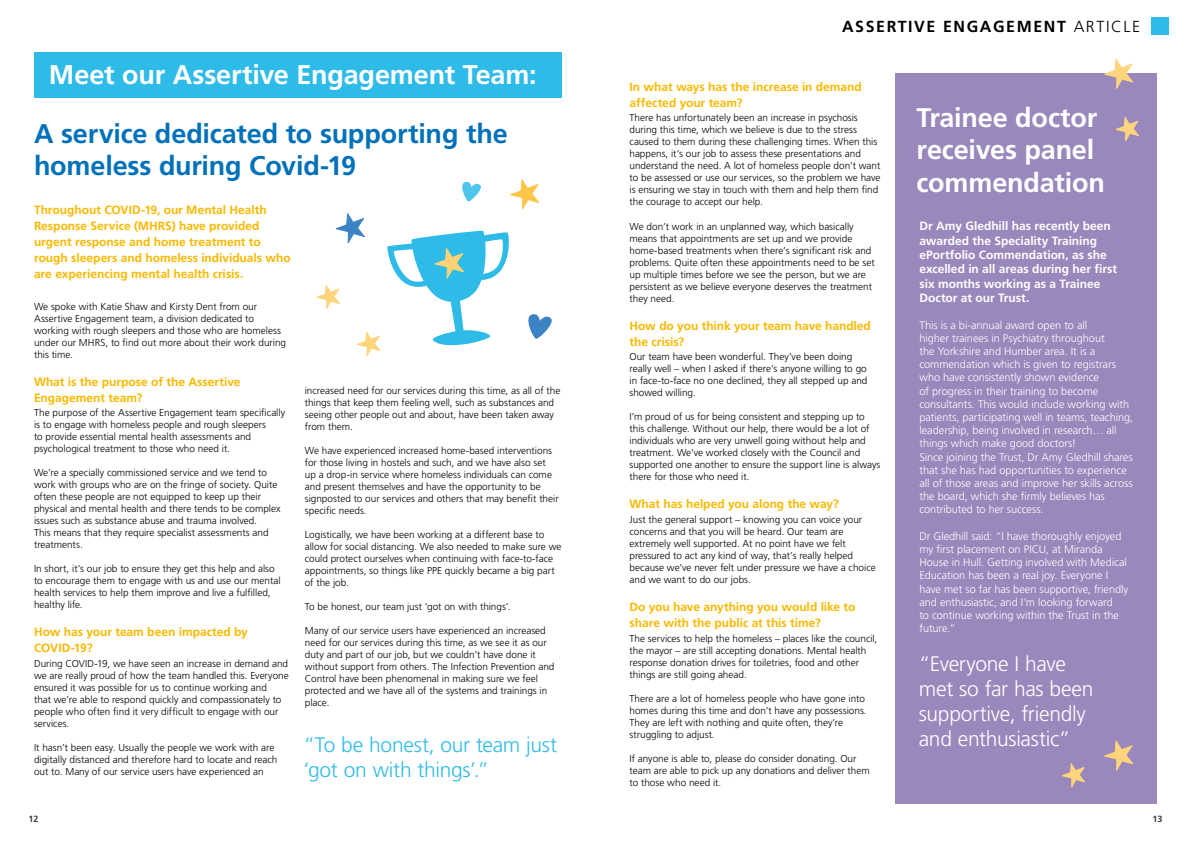
<style>
.page{position:relative;width:1191px;height:842px;background:#fff}
.page>*{position:absolute;margin:0;border:0;box-sizing:border-box;transform-origin:0 0}
.t1{font:700 27px/32.4px "Frutiger LT Std";letter-spacing:-.005em;color:#fff}
.t2{font:700 27px/32.4px "Frutiger LT Std";letter-spacing:-.005em;color:#0071b9}
.t3{font:300 21px/25.2px "Frutiger LT Std";letter-spacing:-.015em;color:#fff}
.t4{font:300 21px "Frutiger LT Std";letter-spacing:-.015em;color:#2fbbe8}
.t5{font:700 16px "Frutiger LT Std";letter-spacing:.1em;color:#000}
.t6{font:700 12px/16px "Frutiger LT Std";letter-spacing:-.005em;color:#fbb800}
.t7{font:700 12px/14.4px "Frutiger LT Std";letter-spacing:-.005em;color:#fff}
.t8{font:300 11px/13.2px "Frutiger LT Std";letter-spacing:-.005em;color:#fff}
.t9{font:300 10px/12px "Frutiger LT Std";color:#000}
.t10{font:700 9px "Frutiger LT Std";color:#3c3c3b}
.s1{font-weight:300}
</style>
<div class="page">
<div style="left:34px;top:52px;width:527px;height:45px;background:#2fbbe8"></div>
<div style="left:895px;top:74px;width:262px;height:730px;background:#9a87bc"></div>
<div style="left:1151px;top:17px;width:17px;height:17px;background:#2fbbe8"></div>
<svg style="left:1104px;top:58px;width:30px;height:31px"></svg>
<svg style="left:1115px;top:117px;width:24px;height:24px"></svg>
<svg style="left:1104px;top:740px;width:30px;height:31px"></svg>
<svg style="left:1061px;top:763px;width:24px;height:25px"></svg>
<svg style="left:357px;top:332px;width:24px;height:24px"></svg>
<svg style="left:510px;top:179px;width:30px;height:31px"></svg>
<svg style="left:336px;top:213px;width:29px;height:31px"></svg>
<svg style="left:528px;top:314px;width:24px;height:25px"></svg>
<svg style="left:387px;top:230px;width:122px;height:116px"></svg>
<svg style="left:316px;top:285px;width:24px;height:24px"></svg>
<svg style="left:462px;top:181px;width:19px;height:21px"></svg>
<h3 class="t5" style="left:842px;top:17px;width:300px">ASSERTIVE ENGAGEMENT <span class="s1">ARTICLE</span></h3>
<h1 class="t1" style="left:49px;top:59px;width:489px">Meet our Assertive Engagement Team:</h1>
<p class="t6" style="left:629px;top:79px;width:234px">In what ways has the increase in demand affected your team?</p>
<p class="t9" style="left:629px;top:112px;width:252px">There has unfortunately been an increase in psychosis during this time, which we believe is due to the stress caused to them during these challenging times. When this happens, it’s our job to assess these presentations and understand the need. A lot of homeless people don’t want to be assessed or use our services, so the problem we have is ensuring we stay in touch with them and help them find the courage to accept our help.</p>
<p class="t9" style="left:629px;top:220px;width:247px">We don’t work in an unplanned way, which basically means that appointments are set up and we provide home-based treatments when there’s significant risk and problems. Quite often these appointments need to be set up multiple times before we see the person, but we are persistent as we believe everyone deserves the treatment they need.</p>
<p class="t6" style="left:629px;top:317px;width:243px">How do you think your team have handled the crisis?</p>
<p class="t9" style="left:629px;top:351px;width:239px">Our team have been wonderful. They’ve been doing really well – when I asked if there’s anyone willing to go in face-to-face no one declined, they all stepped up and showed willing.</p>
<p class="t9" style="left:629px;top:411px;width:252px">I’m proud of us for being consistent and stepping up to this challenge. Without our help, there would be a lot of individuals who are very unwell going without help and treatment. We’ve worked closely with the Council and supported one another to ensure the support line is always there for those who need it.</p>
<p class="t6" style="left:629px;top:496px;width:211px">What has helped you along the way?</p>
<p class="t9" style="left:629px;top:514px;width:248px">Just the general support – knowing you can voice your concerns and that you will be heard. Our team are extremely well supported. At no point have we felt pressured to act any kind of way, that’s really helped because we’ve never felt under pressure we have a choice and we want to do our jobs.</p>
<p class="t6" style="left:629px;top:599px;width:227px">Do you have anything you would like to share with the public at this time?</p>
<p class="t9" style="left:629px;top:633px;width:249px">The services to help the homeless – places like the council, the mayor – are still accepting donations. Mental health response donation drives for toiletries, food and other things are still going ahead.</p>
<p class="t9" style="left:629px;top:693px;width:239px">There are a lot of homeless people who have gone into homes during this time and don’t have any possessions.<br>They are left with nothing and quite often, they’re struggling to adjust.</p>
<p class="t9" style="left:629px;top:753px;width:242px">If anyone is able to, please do consider donating. Our team are able to pick up any donations and deliver them to those who need it.</p>
<h1 class="t1" style="left:916px;top:101px;width:190px">Trainee doctor receives panel commendation</h1>
<h1 class="t2" style="left:34px;top:117px;width:475px">A service dedicated to supporting the homeless during Covid-19</h1>
<p class="t6" style="left:34px;top:202px;width:258px">Throughout COVID-19, our Mental Health Response Service (MHRS) have provided urgent response and home treatment to rough sleepers and homeless individuals who are experiencing mental health crisis.</p>
<p class="t7" style="left:919px;top:219px;width:199px">Dr Amy Gledhill has recently been awarded the Speciality Training ePortfolio Commendation, as she excelled in all areas during her first six months working as a Trainee<br>Doctor at our Trust.</p>
<p class="t8" style="left:919px;top:318px;width:215px">This is a bi-annual award open to all<br>higher trainees in Psychiatry throughout<br>the Yorkshire and Humber area. It is a commendation which is given to registrars who have consistently shown evidence<br>of progress in their training to become consultants. This would include working with patients, participating well in teams, teaching, leadership, being involved in research… all things which make good doctors!<br>Since joining the Trust, Dr Amy Gledhill shares that she has had opportunities to experience all of those areas and improve her skills across the board, which she firmly believes has contributed to her success.</p>
<p class="t8" style="left:919px;top:529px;width:210px">Dr Gledhill said: “I have thoroughly enjoyed my first placement on PICU, at Miranda House in Hull. Getting involved with Medical Education has been a real joy. Everyone I have met so far has been supportive, friendly and enthusiastic, and I’m looking forward<br>to continue working within the Trust in the future.”</p>
<p class="t9" style="left:34px;top:300px;width:253px">We spoke with Katie Shaw and Kirsty Dent from our Assertive Engagement team, a division dedicated to working with rough sleepers and those who are homeless under our MHRS, to find out more about their work during this time.</p>
<p class="t6" style="left:34px;top:373px;width:208px">What is the purpose of the Assertive<br>Engagement team?</p>
<p class="t9" style="left:34px;top:407px;width:253px">The purpose of the Assertive Engagement team specifically is to engage with homeless people and rough sleepers<br>to provide essential mental health assessments and psychological treatment to those who need it.</p>
<p class="t9" style="left:34px;top:467px;width:248px">We’re a specially commissioned service and we tend to work with groups who are on the fringe of society. Quite often these people are not equipped to keep up their physical and mental health and there tends to be complex issues such as substance abuse and trauma involved.<br>This means that they require specialist assessments and treatments.</p>
<p class="t9" style="left:34px;top:563px;width:248px">In short, it’s our job to ensure they get this help and also to encourage them to engage with us and use our mental health services to help them improve and live a fulfilled, healthy life.</p>
<p class="t6" style="left:34px;top:624px;width:215px">How has your team been impacted by<br>COVID-19?</p>
<p class="t9" style="left:34px;top:658px;width:256px">During COVID-19, we have seen an increase in demand and we are really proud of how the team handled this. Everyone ensured it was possible for us to continue working and<br>that we’re able to respond quickly and compassionately to people who often find it very difficult to engage with our services.</p>
<p class="t9" style="left:34px;top:742px;width:245px">It hasn’t been easy. Usually the people we work with are digitally distanced and therefore hard to locate and reach out to. Many of our service users have experienced an</p>
<p class="t9" style="left:305px;top:384px;width:257px">increased need for our services during this time, as all of the things that keep them feeling well, such as substances and seeing other people out and about, have been taken away from them.</p>
<p class="t9" style="left:305px;top:444px;width:255px">We have experienced increased home-based interventions for those living in hostels and such, and we have also set up a drop-in service where homeless individuals can come and present themselves and have the opportunity to be signposted to our services and others that may benefit their specific needs.</p>
<p class="t9" style="left:305px;top:528px;width:258px">Logistically, we have been working at a different base to allow for social distancing. We also needed to make sure we could protect ourselves when continuing with face-to-face appointments, so things like PPE quickly became a big part of the job.</p>
<p class="t9" style="left:305px;top:600px;width:207px">To be honest, our team just ‘got on with things’.</p>
<p class="t9" style="left:305px;top:624px;width:251px">Many of our service users have experienced an increased need for our services during this time, as we see it as our duty and part of our job, but we couldn’t have done it without support from others. The Infection Prevention and Control have been phenomenal in making sure we feel protected and we have all of the systems and trainings in place.</p>
<h2 class="t3" style="left:918px;top:651px;width:176px">“Everyone I have met so far has been supportive, friendly</h2>
<h2 class="t4" style="left:303px;top:733px;width:255px">“To be honest, our team just</h2>
<h2 class="t3" style="left:918px;top:727px;width:153px">and enthusiastic”</h2>
<h2 class="t4" style="left:303px;top:758px;width:187px">‘got on with things’.”</h2>
<p class="t10" style="left:28px;top:813px;width:12px">12</p>
<p class="t10" style="left:1152px;top:813px;width:12px">13</p>
</div>
